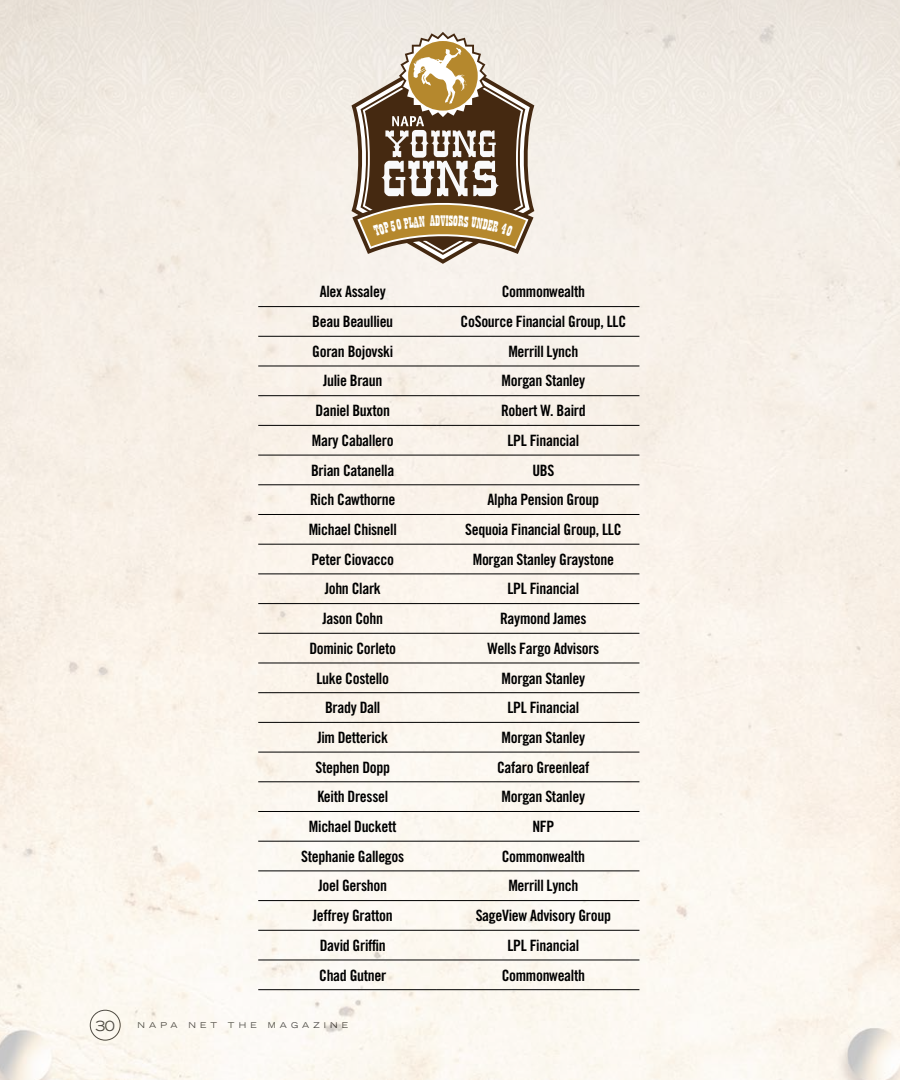
<style>
.page{position:relative;width:900px;height:1080px;background:#fff}
.page>*{position:absolute;margin:0;border:0;box-sizing:border-box;transform-origin:0 0}
.t1{font:15.88px "Playbill";color:#fff}
.t2{font:15.62px "Trade Gothic LT Std Bd Cn 20";letter-spacing:-.02em;color:#000}
.t3{font:expanded 14px "Trade Gothic LT Std";color:#000}
.t4{font:expanded 8px "Trade Gothic LT Std";letter-spacing:.52em;color:#000}
</style>
<div class="page">
<img style="left:0;top:0;width:900px;height:1080px">
<hr style="left:258px;top:306px;width:178px;height:1px;background:#000">
<hr style="left:436px;top:306px;width:203px;height:1px;background:#000">
<hr style="left:258px;top:336px;width:178px;height:1px;background:#000">
<hr style="left:436px;top:336px;width:203px;height:1px;background:#000">
<hr style="left:258px;top:366px;width:178px;height:1px;background:#000">
<hr style="left:436px;top:366px;width:203px;height:1px;background:#000">
<hr style="left:258px;top:395px;width:178px;height:1px;background:#000">
<hr style="left:436px;top:395px;width:203px;height:1px;background:#000">
<hr style="left:258px;top:425px;width:178px;height:1px;background:#000">
<hr style="left:436px;top:425px;width:203px;height:1px;background:#000">
<hr style="left:258px;top:455px;width:178px;height:1px;background:#000">
<hr style="left:436px;top:455px;width:203px;height:1px;background:#000">
<hr style="left:258px;top:485px;width:178px;height:1px;background:#000">
<hr style="left:436px;top:485px;width:203px;height:1px;background:#000">
<hr style="left:258px;top:514px;width:178px;height:1px;background:#000">
<hr style="left:436px;top:514px;width:203px;height:1px;background:#000">
<hr style="left:258px;top:544px;width:178px;height:1px;background:#000">
<hr style="left:436px;top:544px;width:203px;height:1px;background:#000">
<hr style="left:258px;top:574px;width:178px;height:1px;background:#000">
<hr style="left:436px;top:574px;width:203px;height:1px;background:#000">
<hr style="left:258px;top:603px;width:178px;height:1px;background:#000">
<hr style="left:436px;top:603px;width:203px;height:1px;background:#000">
<hr style="left:258px;top:633px;width:178px;height:1px;background:#000">
<hr style="left:436px;top:633px;width:203px;height:1px;background:#000">
<hr style="left:258px;top:663px;width:178px;height:1px;background:#000">
<hr style="left:436px;top:663px;width:203px;height:1px;background:#000">
<hr style="left:258px;top:692px;width:178px;height:1px;background:#000">
<hr style="left:436px;top:692px;width:203px;height:1px;background:#000">
<hr style="left:258px;top:722px;width:178px;height:1px;background:#000">
<hr style="left:436px;top:722px;width:203px;height:1px;background:#000">
<hr style="left:258px;top:752px;width:178px;height:1px;background:#000">
<hr style="left:436px;top:752px;width:203px;height:1px;background:#000">
<hr style="left:258px;top:782px;width:178px;height:1px;background:#000">
<hr style="left:436px;top:782px;width:203px;height:1px;background:#000">
<hr style="left:258px;top:811px;width:178px;height:1px;background:#000">
<hr style="left:436px;top:811px;width:203px;height:1px;background:#000">
<hr style="left:258px;top:841px;width:178px;height:1px;background:#000">
<hr style="left:436px;top:841px;width:203px;height:1px;background:#000">
<hr style="left:258px;top:871px;width:178px;height:1px;background:#000">
<hr style="left:436px;top:871px;width:203px;height:1px;background:#000">
<hr style="left:258px;top:900px;width:178px;height:1px;background:#000">
<hr style="left:436px;top:900px;width:203px;height:1px;background:#000">
<hr style="left:258px;top:930px;width:178px;height:1px;background:#000">
<hr style="left:436px;top:930px;width:203px;height:1px;background:#000">
<hr style="left:258px;top:960px;width:178px;height:1px;background:#000">
<hr style="left:436px;top:960px;width:203px;height:1px;background:#000">
<hr style="left:258px;top:989px;width:178px;height:1px;background:#000">
<hr style="left:436px;top:989px;width:203px;height:1px;background:#000">
<svg style="left:352px;top:32px;width:182px;height:232px;background:#a9957b"></svg>
<p class="t1" style="left:440px;top:213px;width:6px">V</p>
<p class="t2" style="left:320px;top:282px;width:67px">Alex Assaley</p>
<p class="t2" style="left:502px;top:282px;width:85px">Commonwealth</p>
<p class="t2" style="left:312px;top:312px;width:82px">Beau Beaullieu</p>
<p class="t2" style="left:461px;top:312px;width:167px">CoSource Financial Group, LLC</p>
<p class="t2" style="left:312px;top:342px;width:82px">Goran Bojovski</p>
<p class="t2" style="left:508px;top:342px;width:71px">Merrill Lynch</p>
<p class="t2" style="left:323px;top:371px;width:61px">Julie Braun</p>
<p class="t2" style="left:502px;top:371px;width:85px">Morgan Stanley</p>
<p class="t2" style="left:316px;top:401px;width:76px">Daniel Buxton</p>
<p class="t2" style="left:501px;top:401px;width:86px">Robert W. Baird</p>
<p class="t2" style="left:312px;top:431px;width:83px">Mary Caballero</p>
<p class="t2" style="left:508px;top:431px;width:73px">LPL Financial</p>
<p class="t2" style="left:311px;top:461px;width:85px">Brian Catanella</p>
<p class="t2" style="left:532px;top:461px;width:23px">UBS</p>
<p class="t2" style="left:310px;top:490px;width:87px">Rich Cawthorne</p>
<p class="t2" style="left:488px;top:490px;width:113px">Alpha Pension Group</p>
<p class="t2" style="left:309px;top:520px;width:90px">Michael Chisnell</p>
<p class="t2" style="left:465px;top:520px;width:158px">Sequoia Financial Group, LLC</p>
<p class="t2" style="left:311px;top:550px;width:84px">Peter Ciovacco</p>
<p class="t2" style="left:473px;top:550px;width:143px">Morgan Stanley Graystone</p>
<p class="t2" style="left:325px;top:579px;width:58px">John Clark</p>
<p class="t2" style="left:508px;top:579px;width:73px">LPL Financial</p>
<p class="t2" style="left:323px;top:609px;width:62px">Jason Cohn</p>
<p class="t2" style="left:500px;top:609px;width:88px">Raymond James</p>
<p class="t2" style="left:309px;top:639px;width:88px">Dominic Corleto</p>
<p class="t2" style="left:487px;top:639px;width:114px">Wells Fargo Advisors</p>
<p class="t2" style="left:316px;top:668px;width:74px">Luke Costello</p>
<p class="t2" style="left:502px;top:668px;width:85px">Morgan Stanley</p>
<p class="t2" style="left:325px;top:698px;width:57px">Brady Dall</p>
<p class="t2" style="left:508px;top:698px;width:73px">LPL Financial</p>
<p class="t2" style="left:317px;top:728px;width:72px">Jim Detterick</p>
<p class="t2" style="left:502px;top:728px;width:85px">Morgan Stanley</p>
<p class="t2" style="left:315px;top:758px;width:76px">Stephen Dopp</p>
<p class="t2" style="left:497px;top:758px;width:94px">Cafaro Greenleaf</p>
<p class="t2" style="left:317px;top:787px;width:72px">Keith Dressel</p>
<p class="t2" style="left:502px;top:787px;width:85px">Morgan Stanley</p>
<p class="t2" style="left:309px;top:817px;width:89px">Michael Duckett</p>
<p class="t2" style="left:532px;top:817px;width:23px">NFP</p>
<p class="t2" style="left:301px;top:847px;width:105px">Stephanie Gallegos</p>
<p class="t2" style="left:502px;top:847px;width:85px">Commonwealth</p>
<p class="t2" style="left:318px;top:876px;width:70px">Joel Gershon</p>
<p class="t2" style="left:508px;top:876px;width:71px">Merrill Lynch</p>
<p class="t2" style="left:313px;top:906px;width:81px">Jeffrey Gratton</p>
<p class="t2" style="left:476px;top:906px;width:137px">SageView Advisory Group</p>
<p class="t2" style="left:320px;top:936px;width:67px">David Griffin</p>
<p class="t2" style="left:508px;top:936px;width:73px">LPL Financial</p>
<p class="t2" style="left:319px;top:965px;width:69px">Chad Gutner</p>
<p class="t2" style="left:502px;top:965px;width:85px">Commonwealth</p>
<p class="t3" style="left:95px;top:1016px;width:21px">30</p>
<p class="t4" style="left:138px;top:1020px;width:41px">NAPA</p>
<p class="t4" style="left:189px;top:1020px;width:30px">NET</p>
<p class="t4" style="left:228px;top:1020px;width:30px">THE</p>
<p class="t4" style="left:268px;top:1020px;width:82px">MAGAZINE</p>
</div>
